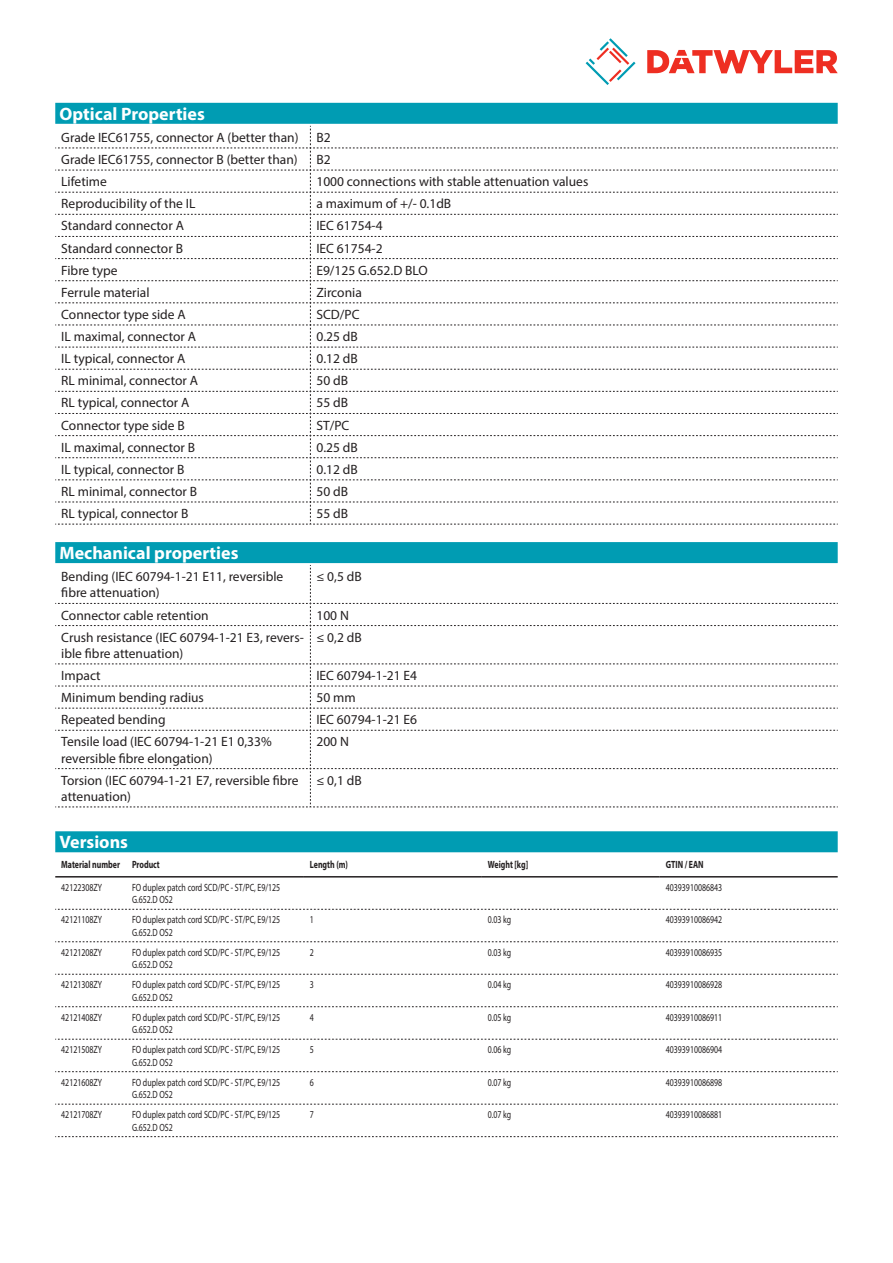
<style>
.page{position:relative;width:893px;height:1263px;background:#fff}
.page>*{position:absolute;margin:0;border:0;box-sizing:border-box;transform-origin:0 0}
.Standard_Head_Proper{font:700 18px "Myriad Pro";color:#fff}
.myriad_light_propert{font:13.5px/16.2px "Myriad Pro";color:#231f20}
.myriadlight{font:10.5px/12.6px "Myriad Pro";color:#231f20;scale:.75 1}
.myriadbold{font:700 10.5px "Myriad Pro";color:#231f20;scale:.75 1}
</style>
<div class="page">
<svg style="left:586px;top:38px;width:49px;height:47px"></svg>
<svg style="left:647px;top:50px;width:191px;height:23px"></svg>
<div style="left:55px;top:831px;width:783px;height:21px;background:#009cb3"></div>
<hr style="left:55px;top:876px;width:71px;height:1px;background:#231f20">
<hr style="left:126px;top:876px;width:178px;height:1px;background:#231f20">
<hr style="left:304px;top:876px;width:178px;height:1px;background:#231f20">
<hr style="left:482px;top:876px;width:178px;height:1px;background:#231f20">
<hr style="left:660px;top:876px;width:178px;height:1px;background:#231f20">
<svg style="left:55px;top:909px;width:783px;height:1px"></svg>
<svg style="left:55px;top:941px;width:783px;height:1px"></svg>
<svg style="left:55px;top:974px;width:783px;height:1px"></svg>
<svg style="left:55px;top:1006px;width:783px;height:1px"></svg>
<svg style="left:55px;top:1039px;width:783px;height:1px"></svg>
<svg style="left:55px;top:1071px;width:783px;height:1px"></svg>
<svg style="left:55px;top:1104px;width:783px;height:1px"></svg>
<svg style="left:55px;top:1136px;width:783px;height:1px"></svg>
<div style="left:55px;top:103px;width:783px;height:21px;background:#009cb3"></div>
<svg style="left:55px;top:126px;width:783px;height:399px"></svg>
<div style="left:55px;top:542px;width:783px;height:21px;background:#009cb3"></div>
<svg style="left:55px;top:565px;width:783px;height:243px"></svg>
<p class="Standard_Head_Proper" style="left:60px;top:102px;width:147px">Optical Properties</p>
<p class="myriad_light_propert" style="left:61px;top:129px;width:239px">Grade IEC61755, connector A (better than)</p>
<p class="myriad_light_propert" style="left:316px;top:129px;width:16px">B2</p>
<p class="myriad_light_propert" style="left:61px;top:151px;width:238px">Grade IEC61755, connector B (better than)</p>
<p class="myriad_light_propert" style="left:316px;top:151px;width:16px">B2</p>
<p class="myriad_light_propert" style="left:61px;top:173px;width:47px">Lifetime</p>
<p class="myriad_light_propert" style="left:316px;top:173px;width:273px">1000 connections with stable attenuation values</p>
<p class="myriad_light_propert" style="left:61px;top:195px;width:136px">Reproducibility of the IL</p>
<p class="myriad_light_propert" style="left:316px;top:195px;width:136px">a maximum of +/- 0.1dB</p>
<p class="myriad_light_propert" style="left:61px;top:218px;width:124px">Standard connector A</p>
<p class="myriad_light_propert" style="left:316px;top:218px;width:68px">IEC 61754-4</p>
<p class="myriad_light_propert" style="left:61px;top:240px;width:123px">Standard connector B</p>
<p class="myriad_light_propert" style="left:316px;top:240px;width:68px">IEC 61754-2</p>
<p class="myriad_light_propert" style="left:61px;top:262px;width:58px">Fibre type</p>
<p class="myriad_light_propert" style="left:316px;top:262px;width:113px">E9/125 G.652.D BLO</p>
<p class="myriad_light_propert" style="left:61px;top:284px;width:90px">Ferrule material</p>
<p class="myriad_light_propert" style="left:316px;top:284px;width:47px">Zirconia</p>
<p class="myriad_light_propert" style="left:61px;top:306px;width:126px">Connector type side A</p>
<p class="myriad_light_propert" style="left:316px;top:306px;width:45px">SCD/PC</p>
<p class="myriad_light_propert" style="left:61px;top:328px;width:136px">IL maximal, connector A</p>
<p class="myriad_light_propert" style="left:316px;top:328px;width:43px">0.25 dB</p>
<p class="myriad_light_propert" style="left:61px;top:350px;width:126px">IL typical, connector A</p>
<p class="myriad_light_propert" style="left:316px;top:350px;width:43px">0.12 dB</p>
<p class="myriad_light_propert" style="left:61px;top:372px;width:138px">RL minimal, connector A</p>
<p class="myriad_light_propert" style="left:316px;top:372px;width:33px">50 dB</p>
<p class="myriad_light_propert" style="left:61px;top:395px;width:130px">RL typical, connector A</p>
<p class="myriad_light_propert" style="left:316px;top:395px;width:33px">55 dB</p>
<p class="myriad_light_propert" style="left:61px;top:417px;width:125px">Connector type side B</p>
<p class="myriad_light_propert" style="left:316px;top:417px;width:35px">ST/PC</p>
<p class="myriad_light_propert" style="left:61px;top:439px;width:135px">IL maximal, connector B</p>
<p class="myriad_light_propert" style="left:316px;top:439px;width:43px">0.25 dB</p>
<p class="myriad_light_propert" style="left:61px;top:461px;width:125px">IL typical, connector B</p>
<p class="myriad_light_propert" style="left:316px;top:461px;width:43px">0.12 dB</p>
<p class="myriad_light_propert" style="left:61px;top:483px;width:137px">RL minimal, connector B</p>
<p class="myriad_light_propert" style="left:316px;top:483px;width:33px">50 dB</p>
<p class="myriad_light_propert" style="left:61px;top:505px;width:129px">RL typical, connector B</p>
<p class="myriad_light_propert" style="left:316px;top:505px;width:33px">55 dB</p>
<p class="Standard_Head_Proper" style="left:60px;top:541px;width:180px">Mechanical properties</p>
<p class="myriad_light_propert" style="left:61px;top:568px;width:224px">Bending (IEC 60794-1-21 E11, reversible fibre attenuation)</p>
<p class="myriad_light_propert" style="left:316px;top:568px;width:47px">≤ 0,5 dB</p>
<p class="myriad_light_propert" style="left:61px;top:607px;width:149px">Connector cable retention</p>
<p class="myriad_light_propert" style="left:316px;top:607px;width:34px">100 N</p>
<p class="myriad_light_propert" style="left:61px;top:629px;width:244px">Crush resistance (IEC 60794-1-21 E3, revers&shy;ible fibre attenuation)</p>
<p class="myriad_light_propert" style="left:316px;top:629px;width:47px">≤ 0,2 dB</p>
<p class="myriad_light_propert" style="left:61px;top:667px;width:41px">Impact</p>
<p class="myriad_light_propert" style="left:316px;top:667px;width:102px">IEC 60794-1-21 E4</p>
<p class="myriad_light_propert" style="left:61px;top:689px;width:144px">Minimum bending radius</p>
<p class="myriad_light_propert" style="left:316px;top:689px;width:41px">50 mm</p>
<p class="myriad_light_propert" style="left:61px;top:711px;width:106px">Repeated bending</p>
<p class="myriad_light_propert" style="left:316px;top:711px;width:102px">IEC 60794-1-21 E6</p>
<p class="myriad_light_propert" style="left:61px;top:733px;width:212px">Tensile load (IEC 60794-1-21 E1 0,33% reversible fibre elongation)</p>
<p class="myriad_light_propert" style="left:316px;top:733px;width:34px">200 N</p>
<p class="myriad_light_propert" style="left:61px;top:772px;width:239px">Torsion (IEC 60794-1-21 E7, reversible fibre attenuation)</p>
<p class="myriad_light_propert" style="left:316px;top:772px;width:47px">≤ 0,1 dB</p>
<p class="Standard_Head_Proper" style="left:60px;top:830px;width:70px">Versions</p>
<p class="myriadbold" style="left:61px;top:858px;width:80px">Material number</p>
<p class="myriadbold" style="left:132px;top:858px;width:39px">Product</p>
<p class="myriadbold" style="left:310px;top:858px;width:52px">Length (m)</p>
<p class="myriadbold" style="left:488px;top:858px;width:55px">Weight [kg]</p>
<p class="myriadbold" style="left:666px;top:858px;width:52px">GTIN / EAN</p>
<p class="myriadlight" style="left:61px;top:881px;width:56px">42122308ZY</p>
<p class="myriadlight" style="left:132px;top:881px;width:199px">FO duplex patch cord SCD/PC - ST/PC, E9/125<br>G.652.D OS2</p>
<p class="myriadlight" style="left:666px;top:881px;width:77px">40393910086843</p>
<p class="myriadlight" style="left:61px;top:913px;width:56px">42121108ZY</p>
<p class="myriadlight" style="left:132px;top:913px;width:199px">FO duplex patch cord SCD/PC - ST/PC, E9/125<br>G.652.D OS2</p>
<p class="myriadlight" style="left:310px;top:913px;width:7px">1</p>
<p class="myriadlight" style="left:488px;top:913px;width:33px">0.03 kg</p>
<p class="myriadlight" style="left:666px;top:913px;width:77px">40393910086942</p>
<p class="myriadlight" style="left:61px;top:946px;width:56px">42121208ZY</p>
<p class="myriadlight" style="left:132px;top:946px;width:199px">FO duplex patch cord SCD/PC - ST/PC, E9/125<br>G.652.D OS2</p>
<p class="myriadlight" style="left:310px;top:946px;width:7px">2</p>
<p class="myriadlight" style="left:488px;top:946px;width:33px">0.03 kg</p>
<p class="myriadlight" style="left:666px;top:946px;width:77px">40393910086935</p>
<p class="myriadlight" style="left:61px;top:978px;width:56px">42121308ZY</p>
<p class="myriadlight" style="left:132px;top:978px;width:199px">FO duplex patch cord SCD/PC - ST/PC, E9/125<br>G.652.D OS2</p>
<p class="myriadlight" style="left:310px;top:978px;width:7px">3</p>
<p class="myriadlight" style="left:488px;top:978px;width:33px">0.04 kg</p>
<p class="myriadlight" style="left:666px;top:978px;width:77px">40393910086928</p>
<p class="myriadlight" style="left:61px;top:1010px;width:56px">42121408ZY</p>
<p class="myriadlight" style="left:132px;top:1010px;width:199px">FO duplex patch cord SCD/PC - ST/PC, E9/125<br>G.652.D OS2</p>
<p class="myriadlight" style="left:310px;top:1010px;width:7px">4</p>
<p class="myriadlight" style="left:488px;top:1010px;width:33px">0.05 kg</p>
<p class="myriadlight" style="left:666px;top:1010px;width:77px">40393910086911</p>
<p class="myriadlight" style="left:61px;top:1043px;width:56px">42121508ZY</p>
<p class="myriadlight" style="left:132px;top:1043px;width:199px">FO duplex patch cord SCD/PC - ST/PC, E9/125<br>G.652.D OS2</p>
<p class="myriadlight" style="left:310px;top:1043px;width:7px">5</p>
<p class="myriadlight" style="left:488px;top:1043px;width:33px">0.06 kg</p>
<p class="myriadlight" style="left:666px;top:1043px;width:77px">40393910086904</p>
<p class="myriadlight" style="left:61px;top:1075px;width:56px">42121608ZY</p>
<p class="myriadlight" style="left:132px;top:1075px;width:199px">FO duplex patch cord SCD/PC - ST/PC, E9/125<br>G.652.D OS2</p>
<p class="myriadlight" style="left:310px;top:1075px;width:7px">6</p>
<p class="myriadlight" style="left:488px;top:1075px;width:33px">0.07 kg</p>
<p class="myriadlight" style="left:666px;top:1075px;width:77px">40393910086898</p>
<p class="myriadlight" style="left:61px;top:1108px;width:56px">42121708ZY</p>
<p class="myriadlight" style="left:132px;top:1108px;width:199px">FO duplex patch cord SCD/PC - ST/PC, E9/125<br>G.652.D OS2</p>
<p class="myriadlight" style="left:310px;top:1108px;width:7px">7</p>
<p class="myriadlight" style="left:488px;top:1108px;width:33px">0.07 kg</p>
<p class="myriadlight" style="left:666px;top:1108px;width:77px">40393910086881</p>
</div>
